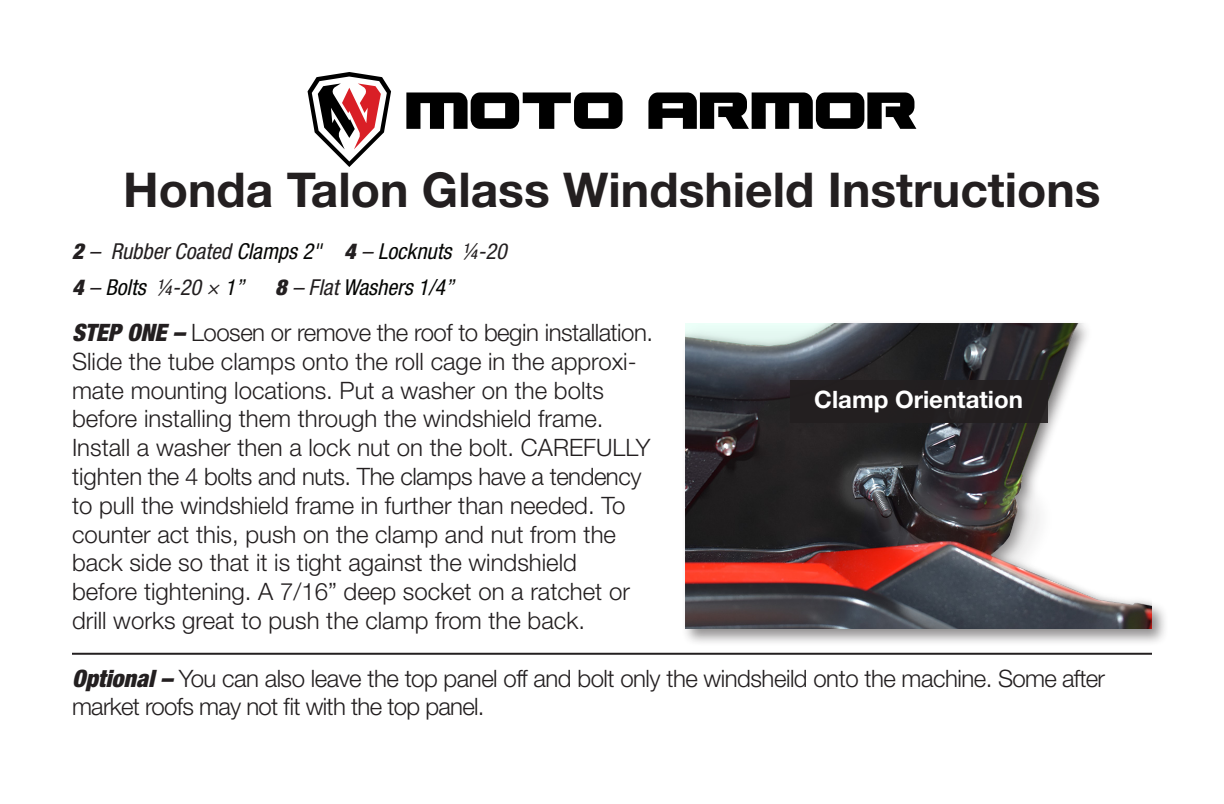
<style>
.page{position:relative;width:1224px;height:804px;background:#fff}
.page>*{position:absolute;margin:0;border:0;box-sizing:border-box;transform-origin:0 0}
.t1{font:700 48px "Helvetica Neue LT Std";color:#231f20}
.t2{font:300 24px/28.8px "Helvetica Neue LT Std";color:#231f20}
.t3{font:300 24px/28.8px "Helvetica Neue LT Std";letter-spacing:-.02em;color:#231f20}
.t4{font:700 24px "Helvetica Neue LT Std";color:#fff}
.t5{font:italic condensed 22px "Helvetica Neue LT Std";color:#231f20}
.t6{font:italic condensed 22px "Helvetica Neue LT Std";color:#040503}
.s1{font-weight:900}
.s2{color:#040503}
.s3{font-weight:900;color:#231f20}
.s4{color:#231f20}
.s5{font-weight:900;font-style:italic;font-stretch:condensed}
</style>
<div class="page">
<div style="left:681px;top:319px;width:488px;height:327px;background:#231f20;opacity:.5"></div>
<img style="left:685px;top:324px;width:467px;height:305px">
<div style="left:790px;top:380px;width:257px;height:43px;background:#231f20"></div>
<svg style="left:308px;top:72px;width:83px;height:95px"></svg>
<svg style="left:406px;top:92px;width:217px;height:37px"></svg>
<svg style="left:648px;top:92px;width:268px;height:37px"></svg>
<hr style="left:72px;top:653px;width:1080px;height:2px;background:#231f20">
<p class="t1" style="left:123px;top:160px;width:979px">Honda Talon Glass Windshield Instructions</p>
<p class="t5" style="left:72px;top:238px;width:436px"><span class="s1">2</span> – Rubber Coated <span class="s2">Clamps 2"</span> <span class="s1">4</span> – <span class="s2">Locknuts</span> 1/4-20</p>
<p class="t5" style="left:72px;top:275px;width:174px"><span class="s1">4</span> – <span class="s2">Bolts</span> 1/4-20 × <span class="s2">1”</span></p>
<p class="t6" style="left:275px;top:275px;width:180px"><span class="s3">8</span> <span class="s4">– Flat</span> Washers 1/4”</p>
<p class="t2" style="left:72px;top:318px;width:583px"><span class="s5">STEP ONE –</span> Loosen or remove the roof to begin installation.<br>Slide the tube clamps onto the roll cage in the approxi&shy;mate mounting locations. Put a washer on the bolts</p>
<p class="t2" style="left:72px;top:404px;width:580px">before installing them through the windshield frame.<br>Install a washer then a lock nut on the bolt. CAREFULLY tighten the 4 bolts and nuts. The clamps have a tendency to pull the windshield frame in further than needed. To counter act this, push on the clamp and nut from the back side so that it is tight against the windshield</p>
<p class="t2" style="left:72px;top:577px;width:559px">before tightening. A 7/16” deep socket on a ratchet or drill works great to push the clamp from the back.</p>
<p class="t3" style="left:72px;top:663px;width:1035px"><span class="s5">Optional –</span> You can also leave the top panel off and bolt only the windsheild onto the machine. Some after market roofs may not fit with the top panel.</p>
<p class="t4" style="left:814px;top:385px;width:210px">Clamp Orientation</p>
</div>
